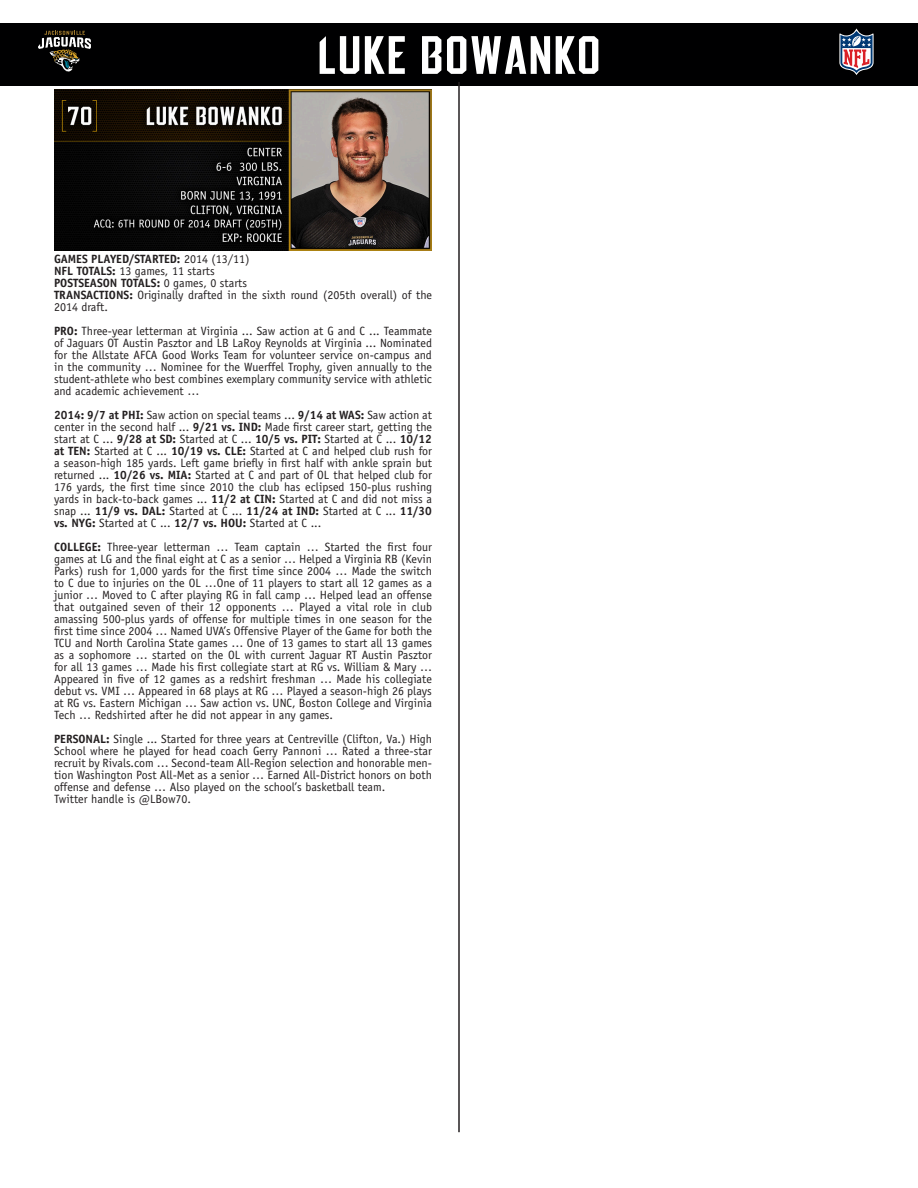
<style>
.page{position:relative;width:918px;height:1188px;background:#fff}
.page>*{position:absolute;margin:0;border:0;box-sizing:border-box;transform-origin:0 0}
.t1{font:55.5px "Jaguars New Bold 2012 xii 07 a";color:#fff}
.t2{font:12px/12px "Officina Sans Std";color:#231f20;text-align:justify}
.t3{font:700 12px "Officina Sans Std";color:#231f20}
.s1{font-weight:400}
.s2{font-weight:700}
</style>
<div class="page">
<div style="left:0;top:23px;width:918px;height:63px;background:#000001"></div>
<svg style="left:839px;top:28px;width:35px;height:47px"></svg>
<svg style="left:38px;top:31px;width:53px;height:41px"></svg>
<hr style="left:458px;top:82px;width:2px;height:1050px;background:#231f20">
<img style="left:54px;top:89px;width:378px;height:162px">
<p class="t1" style="left:317px;top:26px;width:286px">LUKE BOWANKO</p>
<p class="t3" style="left:54px;top:252px;width:197px">GAMES PLAYED/STARTED: <span class="s1">2014 (13/11)</span></p>
<p class="t2" style="left:54px;top:265px;width:162px"><span class="s2">NFL TOTALS:</span> 13 games, 11 starts</p>
<p class="t3" style="left:54px;top:276px;width:195px">POSTSEASON TOTALS: <span class="s1">0 games, 0 starts</span></p>
<p class="t2" style="left:54px;top:289px;width:380px"><span class="s2">TRANSACTIONS:</span> Originally drafted in the sixth round (205th overall) of the<br>2014 draft.</p>
<p class="t2" style="left:54px;top:325px;width:380px"><span class="s2">PRO:</span> Three-year letterman at Virginia ... Saw action at G and C ... Teammate of Jaguars OT Austin Pasztor and LB LaRoy Reynolds at Virginia ... Nominated for the Allstate AFCA Good Works Team for volunteer service on-campus and in the community … Nominee for the Wuerffel Trophy, given annually to the student-athlete who best combines exemplary community service with athletic and academic achievement …</p>
<p class="t2" style="left:54px;top:409px;width:380px"><span class="s2">2014: 9/7 at PHI:</span> Saw action on special teams ... <span class="s2">9/14 at WAS:</span> Saw action at center in the second half ... <span class="s2">9/21 vs. IND:</span> Made first career start, getting the start at C ... <span class="s2">9/28 at SD:</span> Started at C ... <span class="s2">10/5 vs. PIT:</span> Started at C ... <span class="s2">10/12 at TEN:</span> Started at C ... <span class="s2">10/19 vs. CLE:</span> Started at C and helped club rush for a season-high 185 yards. Left game briefly in first half with ankle sprain but returned ... <span class="s2">10/26 vs. MIA:</span> Started at C and part of OL that helped club for 176 yards, the first time since 2010 the club has eclipsed 150-plus rushing yards in back-to-back games ... <span class="s2">11/2 at CIN:</span> Started at C and did not miss a snap ... <span class="s2">11/9 vs. DAL:</span> Started at C ... <span class="s2">11/24 at IND:</span> Started at C ... <span class="s2">11/30 vs. NYG:</span> Started at C ... <span class="s2">12/7 vs. HOU:</span> Started at C ...</p>
<p class="t2" style="left:54px;top:541px;width:380px"><span class="s2">COLLEGE:</span> Three-year letterman … Team captain … Started the first four games at LG and the final eight at C as a senior … Helped a Virginia RB (Kevin Parks) rush for 1,000 yards for the first time since 2004 … Made the switch to C due to injuries on the OL …One of 11 players to start all 12 games as a junior … Moved to C after playing RG in fall camp … Helped lead an offense that outgained seven of their 12 opponents … Played a vital role in club amassing 500-plus yards of offense for multiple times in one season for the first time since 2004 … Named UVA’s Offensive Player of the Game for both the TCU and North Carolina State games … One of 13 games to start all 13 games as a sophomore … started on the OL with current Jaguar RT Austin Pasztor for all 13 games … Made his first collegiate start at RG vs. William &amp; Mary … Appeared in five of 12 games as a redshirt freshman … Made his collegiate debut vs. VMI … Appeared in 68 plays at RG … Played a season-high 26 plays at RG vs. Eastern Michigan … Saw action vs. UNC, Boston College and Virginia Tech … Redshirted after he did not appear in any games.</p>
<p class="t2" style="left:54px;top:733px;width:380px"><span class="s2">PERSONAL:</span> Single ... Started for three years at Centreville (Clifton, Va.) High School where he played for head coach Gerry Pannoni … Rated a three-star recruit by Rivals.com … Second-team All-Region selection and honorable men&shy;tion Washington Post All-Met as a senior … Earned All-District honors on both offense and defense … Also played on the school’s basketball team.</p>
<p class="t2" style="left:54px;top:793px;width:139px">Twitter handle is @LBow70.</p>
</div>
